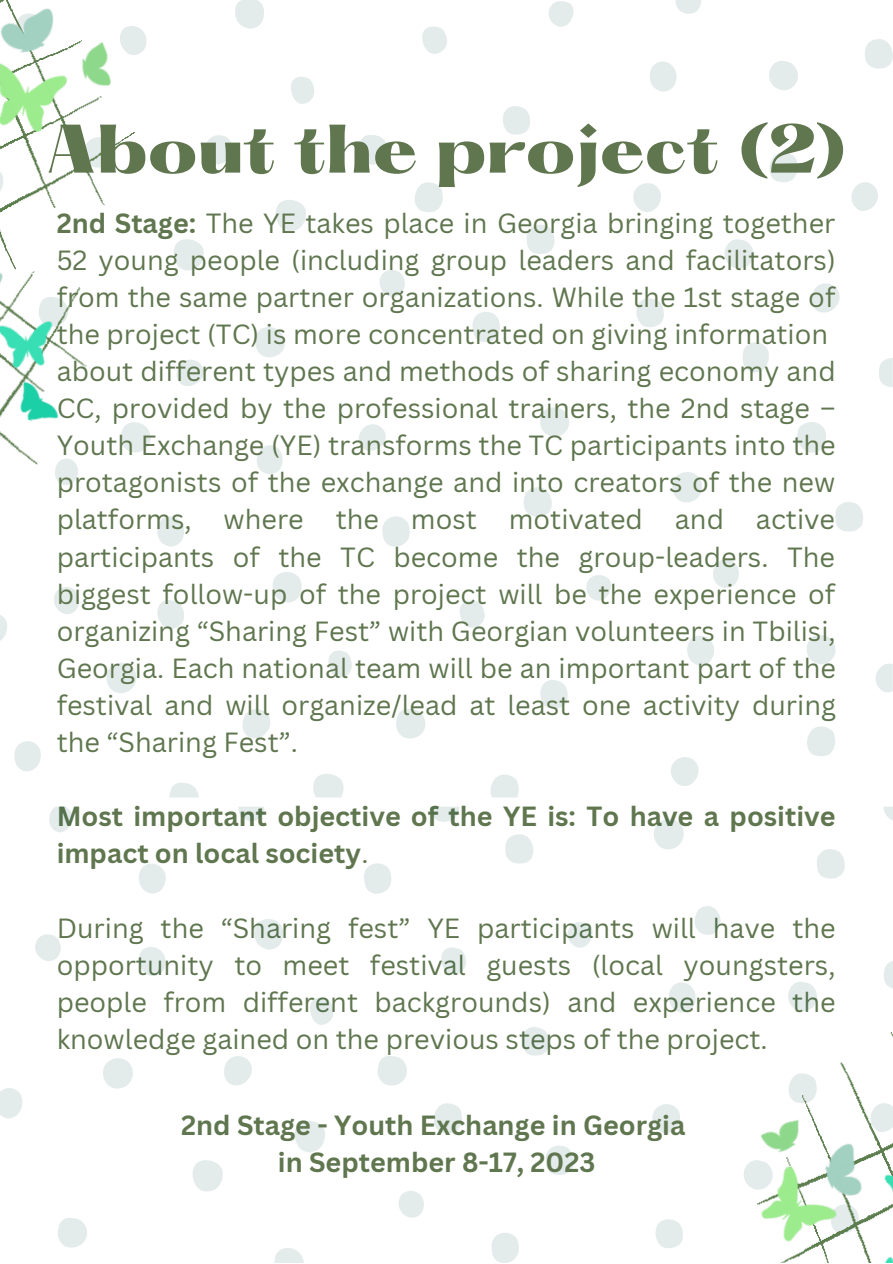
<style>
.page{position:relative;width:893px;height:1264px;background:#fff}
.page>*{position:absolute;margin:0;border:0;box-sizing:border-box;transform-origin:0 0}
.t1{font:900 60px "Hatton";color:#5f764f}
.t2{font:27px/37px "Canva Sans";color:#5f764f;text-align:justify}
.t3{font:700 27px/37px "Canva Sans";color:#5f764f}
.s1{font-weight:700}
.s2{font-weight:400}
</style>
<div class="page">
<svg style="left:636px;top:298px;width:28px;height:29px"></svg>
<svg style="left:276px;top:200px;width:30px;height:31px"></svg>
<svg style="left:415px;top:182px;width:28px;height:30px"></svg>
<svg style="left:527px;top:224px;width:27px;height:30px"></svg>
<svg style="left:797px;top:422px;width:29px;height:30px"></svg>
<svg style="left:540px;top:407px;width:29px;height:30px"></svg>
<svg style="left:865px;top:39px;width:27px;height:30px"></svg>
<svg style="left:472px;top:312px;width:28px;height:30px"></svg>
<svg style="left:851px;top:182px;width:27px;height:29px"></svg>
<svg style="left:633px;top:183px;width:28px;height:29px"></svg>
<svg style="left:812px;top:283px;width:27px;height:30px"></svg>
<svg style="left:742px;top:342px;width:27px;height:31px"></svg>
<svg style="left:379px;top:270px;width:26px;height:27px"></svg>
<svg style="left:291px;top:77px;width:23px;height:27px"></svg>
<svg style="left:503px;top:106px;width:27px;height:29px"></svg>
<svg style="left:769px;top:152px;width:28px;height:30px"></svg>
<svg style="left:255px;top:327px;width:30px;height:30px"></svg>
<svg style="left:235px;top:0;width:29px;height:29px"></svg>
<svg style="left:358px;top:135px;width:30px;height:30px"></svg>
<svg style="left:769px;top:61px;width:29px;height:29px"></svg>
<svg style="left:358px;top:424px;width:28px;height:27px"></svg>
<svg style="left:650px;top:61px;width:26px;height:31px"></svg>
<svg style="left:675px;top:0;width:27px;height:14px"></svg>
<svg style="left:214px;top:135px;width:19px;height:29px"></svg>
<svg style="left:422px;top:26px;width:25px;height:28px"></svg>
<svg style="left:549px;top:1px;width:25px;height:26px"></svg>
<svg style="left:313px;top:774px;width:30px;height:23px"></svg>
<svg style="left:490px;top:774px;width:28px;height:23px"></svg>
<svg style="left:169px;top:783px;width:30px;height:14px"></svg>
<svg style="left:724px;top:239px;width:29px;height:30px"></svg>
<svg style="left:879px;top:358px;width:13px;height:29px"></svg>
<svg style="left:875px;top:664px;width:17px;height:28px"></svg>
<svg style="left:157px;top:600px;width:27px;height:29px"></svg>
<svg style="left:671px;top:757px;width:27px;height:29px"></svg>
<svg style="left:157px;top:516px;width:27px;height:30px"></svg>
<svg style="left:672px;top:472px;width:30px;height:30px"></svg>
<svg style="left:257px;top:445px;width:26px;height:29px"></svg>
<svg style="left:328px;top:650px;width:24px;height:28px"></svg>
<svg style="left:540px;top:680px;width:28px;height:29px"></svg>
<svg style="left:0;top:631px;width:6px;height:10px"></svg>
<svg style="left:807px;top:726px;width:28px;height:30px"></svg>
<svg style="left:835px;top:502px;width:28px;height:30px"></svg>
<svg style="left:273px;top:572px;width:29px;height:30px"></svg>
<svg style="left:396px;top:709px;width:29px;height:29px"></svg>
<svg style="left:806px;top:635px;width:29px;height:29px"></svg>
<svg style="left:524px;top:487px;width:28px;height:29px"></svg>
<svg style="left:382px;top:516px;width:28px;height:31px"></svg>
<svg style="left:687px;top:636px;width:27px;height:30px"></svg>
<svg style="left:106px;top:663px;width:30px;height:30px"></svg>
<svg style="left:713px;top:559px;width:26px;height:29px"></svg>
<svg style="left:242px;top:709px;width:28px;height:29px"></svg>
<svg style="left:14px;top:741px;width:27px;height:31px"></svg>
<svg style="left:460px;top:600px;width:25px;height:28px"></svg>
<svg style="left:586px;top:575px;width:25px;height:25px"></svg>
<svg style="left:295px;top:1121px;width:30px;height:31px"></svg>
<svg style="left:434px;top:1103px;width:28px;height:30px"></svg>
<svg style="left:546px;top:1145px;width:27px;height:30px"></svg>
<svg style="left:58px;top:1218px;width:29px;height:29px"></svg>
<svg style="left:884px;top:961px;width:8px;height:27px"></svg>
<svg style="left:491px;top:1233px;width:28px;height:29px"></svg>
<svg style="left:139px;top:947px;width:27px;height:29px"></svg>
<svg style="left:139px;top:863px;width:27px;height:30px"></svg>
<svg style="left:654px;top:819px;width:29px;height:30px"></svg>
<svg style="left:238px;top:807px;width:26px;height:14px"></svg>
<svg style="left:399px;top:1191px;width:25px;height:26px"></svg>
<svg style="left:310px;top:997px;width:24px;height:28px"></svg>
<svg style="left:49px;top:807px;width:24px;height:25px"></svg>
<svg style="left:522px;top:1027px;width:27px;height:29px"></svg>
<svg style="left:192px;top:1160px;width:31px;height:31px"></svg>
<svg style="left:817px;top:849px;width:27px;height:30px"></svg>
<svg style="left:274px;top:1248px;width:30px;height:14px"></svg>
<svg style="left:254px;top:919px;width:29px;height:30px"></svg>
<svg style="left:377px;top:1056px;width:30px;height:29px"></svg>
<svg style="left:788px;top:982px;width:29px;height:29px"></svg>
<svg style="left:505px;top:834px;width:28px;height:29px"></svg>
<svg style="left:364px;top:863px;width:27px;height:31px"></svg>
<svg style="left:669px;top:982px;width:26px;height:30px"></svg>
<svg style="left:103px;top:1058px;width:30px;height:30px"></svg>
<svg style="left:695px;top:906px;width:26px;height:28px"></svg>
<svg style="left:224px;top:1056px;width:28px;height:29px"></svg>
<svg style="left:0;top:1088px;width:23px;height:31px"></svg>
<svg style="left:35px;top:934px;width:26px;height:27px"></svg>
<svg style="left:441px;top:947px;width:25px;height:28px"></svg>
<svg style="left:568px;top:922px;width:25px;height:25px"></svg>
<svg style="left:430px;top:807px;width:29px;height:14px"></svg>
<svg style="left:883px;top:807px;width:9px;height:13px"></svg>
<img style="left:788px;top:1032px;width:104px;height:59px">
<img style="left:652px;top:1091px;width:240px;height:171px">
<img style="left:0;top:431px;width:151px;height:200px">
<img style="left:0;top:0;width:214px;height:431px">
<p class="t1" style="left:45px;top:121px;width:803px">About the project (2)</p>
<p class="t2" style="left:57px;top:203px;width:780px"><span class="s1">2nd Stage:</span> The YE takes place in Georgia bringing together 52 young people (including group leaders and facilitators) from the same partner organizations. While the 1st stage of the project (TC) is more concentrated on giving information</p>
<p class="t2" style="left:57px;top:352px;width:780px">about different types and methods of sharing economy and CC, provided by the professional trainers, the 2nd stage – Youth Exchange (YE) transforms the TC participants into the protagonists of the exchange and into creators of the new platforms, where the most motivated and active participants of the TC become the group-leaders. The biggest follow-up of the project will be the experience of organizing “Sharing Fest” with Georgian volunteers in Tbilisi, Georgia. Each national team will be an important part of the festival and will organize/lead at least one activity during the “Sharing Fest”.</p>
<p class="t3" style="left:57px;top:797px;width:780px">Most important objective of the YE is: To have a positive impact on local society<span class="s2">.</span></p>
<p class="t2" style="left:57px;top:908px;width:780px">During the “Sharing fest” YE participants will have the opportunity to meet festival guests (local youngsters, people from different backgrounds) and experience the knowledge gained on the previous steps of the project.</p>
<p class="t3" style="left:181px;top:1105px;width:505px">2nd Stage - Youth Exchange in Georgia</p>
<p class="t3" style="left:278px;top:1142px;width:319px">in September 8-17, 2023</p>
</div>
